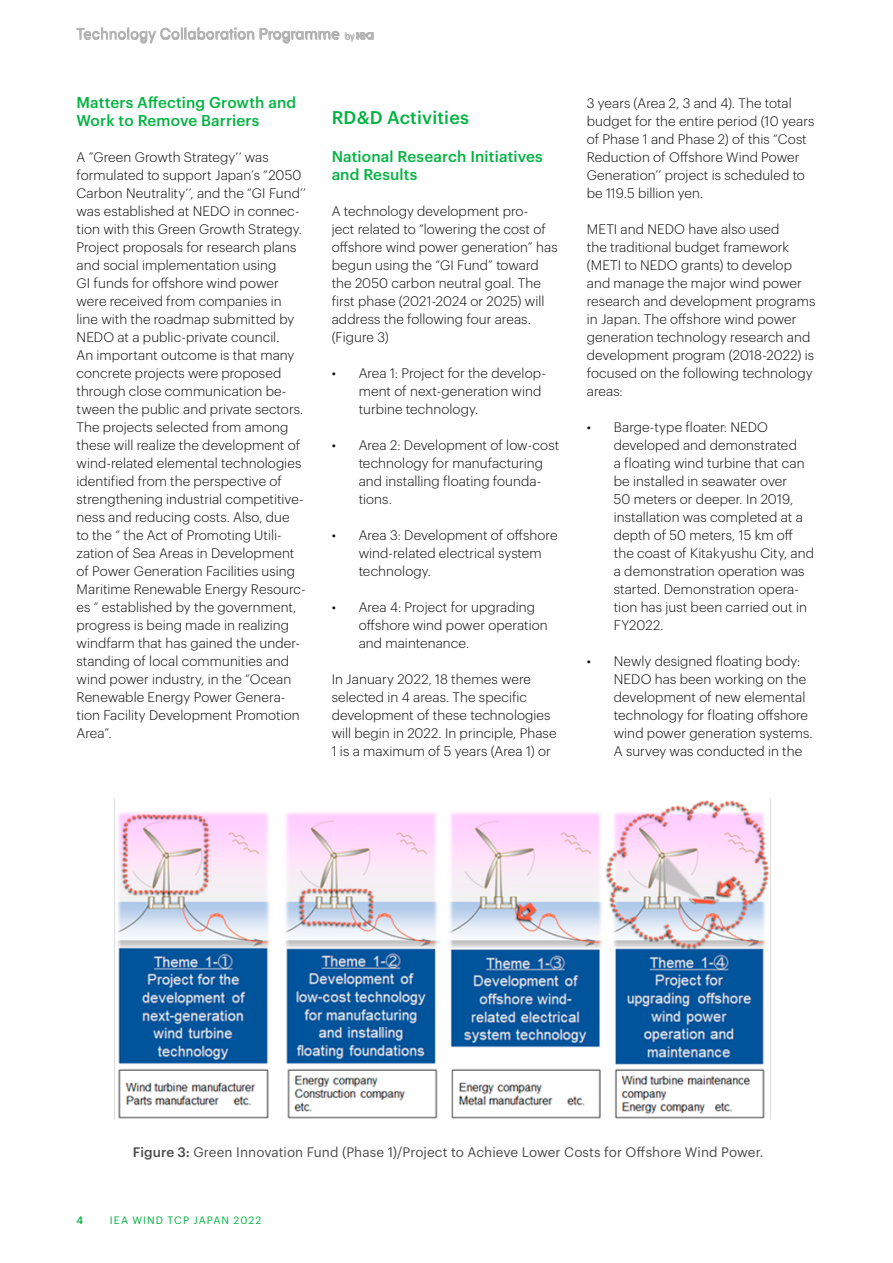
<style>
.page{position:relative;width:893px;height:1263px;background:#fff}
.page>*{position:absolute;margin:0;border:0;box-sizing:border-box;transform-origin:0 0}
.t1{font:500 18px "Graphik";letter-spacing:.01em;color:#00b340}
.t2{font:500 15.3px/18px "Graphik";letter-spacing:.01em;color:#00b340}
.t3{font:300 13.5px/18px "Graphik";letter-spacing:.005em;color:#090909}
.t4{font:13.5px "Graphik";letter-spacing:.005em;color:#4b4b4b}
.t5{font:10.5px "Graphik";letter-spacing:.1em;color:#00b340}
.t6{font:500 10.5px "Graphik";color:#00b340}
.s1{font-weight:500}
</style>
<div class="page">
<img style="left:76px;top:27px;width:298px;height:17px">
<svg style="left:77px;top:28px;width:262px;height:14px"></svg>
<svg style="left:345px;top:32px;width:28px;height:8px"></svg>
<img style="left:117px;top:800px;width:652px;height:319px">
<p class="t2" style="left:77px;top:92px;width:221px">Matters Affecting Growth and<br>Work to Remove Barriers</p>
<p class="t3" style="left:77px;top:147px;width:231px">A ”Green Growth Strategy’’ was formulated to support Japan’s “2050<br>Carbon Neutrality’’, and the “GI Fund’’ was established at NEDO in connec&shy;tion with this Green Growth Strategy.<br>Project proposals for research plans and social implementation using<br>GI funds for offshore wind power were received from companies in line with the roadmap submitted by NEDO at a public-private council.<br>An important outcome is that many concrete projects were proposed through close communication be&shy;tween the public and private sectors.<br>The projects selected from among these will realize the development of wind-related elemental technologies identified from the perspective of strengthening industrial competitive&shy;ness and reducing costs. Also, due<br>to the “ the Act of Promoting Utili&shy;zation of Sea Areas in Development of Power Generation Facilities using Maritime Renewable Energy Resourc&shy;es “ established by the government, progress is being made in realizing windfarm that has gained the under&shy;standing of local communities and wind power industry, in the “Ocean Renewable Energy Power Genera&shy;tion Facility Development Promotion Area”.</p>
<h1 class="t1" style="left:332px;top:104px;width:139px">RD&amp;D Activities</h1>
<p class="t2" style="left:332px;top:146px;width:213px">National Research Initiatives and Results</p>
<p class="t3" style="left:332px;top:201px;width:227px">A technology development pro-<br>ject related to “lowering the cost of offshore wind power generation” has begun using the “GI Fund” toward the 2050 carbon neutral goal. The first phase (2021-2024 or 2025) will address the following four areas. (Figure 3)</p>
<p class="t3" style="left:359px;top:363px;width:189px;text-indent:-27px">• Area 1: Project for the develop&shy;ment of next-generation wind turbine technology.</p>
<p class="t3" style="left:359px;top:435px;width:202px;text-indent:-27px">• Area 2: Development of low-cost technology for manufacturing and installing floating founda&shy;tions.</p>
<p class="t3" style="left:359px;top:525px;width:200px;text-indent:-27px">• Area 3: Development of offshore wind-related electrical system technology.</p>
<p class="t3" style="left:359px;top:597px;width:191px;text-indent:-27px">• Area 4: Project for upgrading offshore wind power operation and maintenance.</p>
<p class="t3" style="left:332px;top:669px;width:226px">In January 2022, 18 themes were selected in 4 areas. The specific development of these technologies will begin in 2022. In principle, Phase 1 is a maximum of 5 years (Area 1) or</p>
<p class="t3" style="left:587px;top:93px;width:229px">3 years (Area 2, 3 and 4). The total budget for the entire period (10 years of Phase 1 and Phase 2) of this “Cost<br>Reduction of Offshore Wind Power<br>Generation’’ project is scheduled to be 119.5 billion yen.</p>
<p class="t3" style="left:587px;top:219px;width:230px">METI and NEDO have also used<br>the traditional budget framework (METI to NEDO grants) to develop and manage the major wind power research and development programs in Japan. The offshore wind power generation technology research and development program (2018-2022) is focused on the following technology areas:</p>
<p class="t3" style="left:614px;top:417px;width:202px;text-indent:-27px">• Barge-type floater: NEDO developed and demonstrated<br>a floating wind turbine that can be installed in seawater over<br>50 meters or deeper. In 2019, installation was completed at a depth of 50 meters, 15 km off the coast of Kitakyushu City, and a demonstration operation was started. Demonstration opera&shy;tion has just been carried out in<br>FY2022.</p>
<p class="t3" style="left:614px;top:651px;width:200px;text-indent:-27px">• Newly designed floating body:<br>NEDO has been working on the development of new elemental technology for floating offshore wind power generation systems.<br>A survey was conducted in the</p>
<p class="t4" style="left:133px;top:1142px;width:632px"><span class="s1">Figure 3:</span> Green Innovation Fund (Phase 1)/Project to Achieve Lower Costs for Offshore Wind Power.</p>
<p class="t6" style="left:77px;top:1212px;width:8px">4</p>
<p class="t5" style="left:110px;top:1212px;width:153px">IEA WIND TCP JAPAN 2022</p>
</div>
